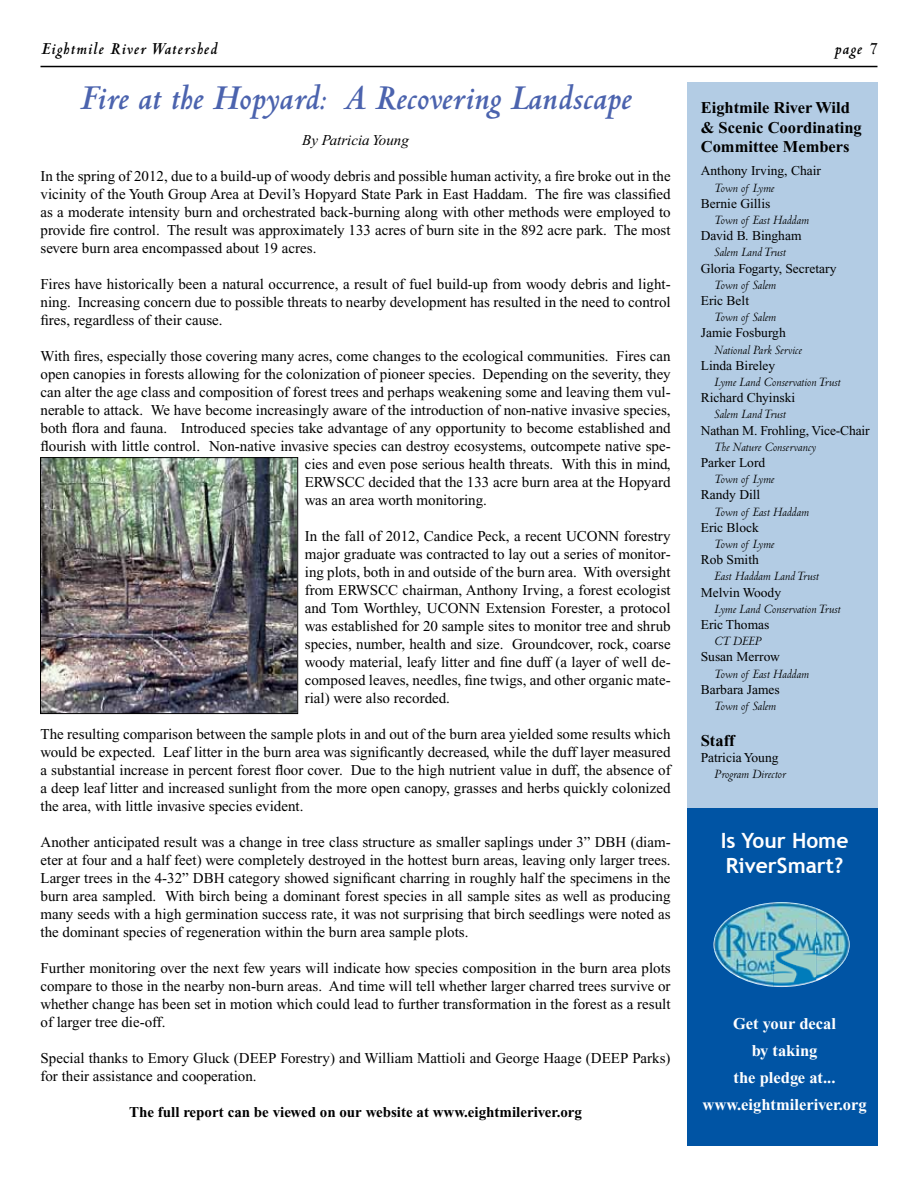
<style>
.page{position:relative;width:918px;height:1188px;background:#fff}
.page>*{position:absolute;margin:0;border:0;box-sizing:border-box;transform-origin:0 0}
.t1{font:italic 700 37.5px "Centaur";color:#4b63ae}
.t2{font:700 21px/25.2px "Trebuchet MS";color:#fff}
.t3{font:italic 700 18px "Centaur";letter-spacing:.06em;color:#000}
.t4{font:700 16.5px/19.8px "Times New Roman";color:#000}
.t5{font:700 16.5px/27px "Times New Roman";color:#fff;text-align:center}
.t6{font:15px/18px "Times New Roman";color:#000;text-align:justify}
.t7{font:700 15px "Times New Roman";color:#000}
.t8{font:italic 15px "Times New Roman";color:#000}
.t9{font:italic 13.5px "Centaur";color:#000}
.t10{font:13.5px "Times New Roman";color:#000}
</style>
<div class="page">
<hr style="left:40px;top:66px;width:838px;height:1px;background:#000">
<div style="left:687px;top:82px;width:191px;height:727px;background:#b3cce4"></div>
<img style="left:42px;top:459px;width:254px;height:253px">
<div style="left:40px;top:457px;width:258px;height:257px;border:1px solid #000"></div>
<div style="left:687px;top:809px;width:191px;height:337px;background:#0054a4"></div>
<img style="left:714px;top:902px;width:102px;height:85px">
<img style="left:816px;top:908px;width:34px;height:67px">
<img style="left:816px;top:975px;width:13px;height:6px">
<p class="t3" style="left:42px;top:39px;width:177px">Eightmile River Watershed</p>
<p class="t3" style="left:835px;top:39px;width:44px">page 7</p>
<h1 class="t1" style="left:80px;top:79px;width:553px">Fire at the Hopyard: A Recovering Landscape</h1>
<p class="t8" style="left:302px;top:132px;width:108px">By Patricia Young</p>
<p class="t6" style="left:41px;top:167px;width:632px">In the spring of 2012, due to a build-up of woody debris and possible human activity, a fire broke out in the vicinity of the Youth Group Area at Devil’s Hopyard State Park in East Haddam. The fire was classified as a moderate intensity burn and orchestrated back-burning along with other methods were employed to provide fire control. The result was approximately 133 acres of burn site in the 892 acre park. The most severe burn area encompassed about 19 acres.</p>
<p class="t6" style="left:41px;top:275px;width:632px">Fires have historically been a natural occurrence, a result of fuel build-up from woody debris and light&shy;ning. Increasing concern due to possible threats to nearby development has resulted in the need to control fires, regardless of their cause.</p>
<p class="t6" style="left:41px;top:347px;width:632px">With fires, especially those covering many acres, come changes to the ecological communities. Fires can</p>
<p class="t6" style="left:41px;top:365px;width:632px">open canopies in forests allowing for the colonization of pioneer species. Depending on the severity, they</p>
<p class="t6" style="left:41px;top:383px;width:632px">can alter the age class and composition of forest trees and perhaps weakening some and leaving them vul-</p>
<p class="t6" style="left:41px;top:401px;width:632px">nerable to attack. We have become increasingly aware of the introduction of non-native invasive species,</p>
<p class="t6" style="left:41px;top:419px;width:632px">both flora and fauna. Introduced species take advantage of any opportunity to become established and</p>
<p class="t6" style="left:41px;top:437px;width:632px">flourish with little control. Non-native invasive species can destroy ecosystems, outcompete native spe-</p>
<p class="t6" style="left:305px;top:455px;width:367px">cies and even pose serious health threats. With this in mind,</p>
<p class="t6" style="left:305px;top:473px;width:367px">ERWSCC decided that the 133 acre burn area at the Hopyard</p>
<p class="t6" style="left:305px;top:491px;width:184px">was an area worth monitoring.</p>
<p class="t6" style="left:305px;top:527px;width:367px">In the fall of 2012, Candice Peck, a recent UCONN forestry major graduate was contracted to lay out a series of monitor&shy;ing plots, both in and outside of the burn area. With oversight from ERWSCC chairman, Anthony Irving, a forest ecologist and Tom Worthley, UCONN Extension Forester, a protocol was established for 20 sample sites to monitor tree and shrub species, number, health and size. Groundcover, rock, coarse woody material, leafy litter and fine duff (a layer of well de&shy;composed leaves, needles, fine twigs, and other organic mate&shy;rial) were also recorded.</p>
<p class="t6" style="left:41px;top:725px;width:632px">The resulting comparison between the sample plots in and out of the burn area yielded some results which would be expected. Leaf litter in the burn area was significantly decreased, while the duff layer measured a substantial increase in percent forest floor cover. Due to the high nutrient value in duff, the absence of a deep leaf litter and increased sunlight from the more open canopy, grasses and herbs quickly colonized the area, with little invasive species evident.</p>
<p class="t6" style="left:41px;top:833px;width:632px">Another anticipated result was a change in tree class structure as smaller saplings under 3” DBH (diam&shy;eter at four and a half feet) were completely destroyed in the hottest burn areas, leaving only larger trees.<br>Larger trees in the 4-32” DBH category showed significant charring in roughly half the specimens in the burn area sampled. With birch being a dominant forest species in all sample sites as well as producing many seeds with a high germination success rate, it was not surprising that birch seedlings were noted as the dominant species of regeneration within the burn area sample plots.</p>
<p class="t6" style="left:41px;top:959px;width:632px">Further monitoring over the next few years will indicate how species composition in the burn area plots compare to those in the nearby non-burn areas. And time will tell whether larger charred trees survive or whether change has been set in motion which could lead to further transformation in the forest as a result of larger tree die-off.</p>
<p class="t6" style="left:41px;top:1049px;width:632px">Special thanks to Emory Gluck (DEEP Forestry) and William Mattioli and George Haage (DEEP Parks) for their assistance and cooperation.</p>
<p class="t7" style="left:129px;top:1104px;width:454px">The full report can be viewed on our website at www.eightmileriver.org</p>
<p class="t4" style="left:701px;top:97px;width:163px">Eightmile River Wild &amp; Scenic Coordinating<br>Committee Members</p>
<p class="t10" style="left:701px;top:163px;width:122px">Anthony Irving, Chair</p>
<p class="t9" style="left:714px;top:180px;width:61px">Town of Lyme</p>
<p class="t10" style="left:701px;top:196px;width:71px">Bernie Gillis</p>
<p class="t9" style="left:714px;top:213px;width:96px">Town of East Haddam</p>
<p class="t10" style="left:701px;top:228px;width:102px">David B. Bingham</p>
<p class="t9" style="left:714px;top:245px;width:73px">Salem Land Trust</p>
<p class="t10" style="left:701px;top:261px;width:137px">Gloria Fogarty, Secretary</p>
<p class="t9" style="left:714px;top:278px;width:63px">Town of Salem</p>
<p class="t10" style="left:701px;top:293px;width:50px">Eric Belt</p>
<p class="t9" style="left:714px;top:310px;width:63px">Town of Salem</p>
<p class="t10" style="left:701px;top:325px;width:87px">Jamie Fosburgh</p>
<p class="t9" style="left:714px;top:342px;width:89px">National Park Service</p>
<p class="t10" style="left:701px;top:358px;width:76px">Linda Bireley</p>
<p class="t9" style="left:714px;top:375px;width:128px">Lyme Land Conservation Trust</p>
<p class="t10" style="left:701px;top:390px;width:96px">Richard Chyinski</p>
<p class="t9" style="left:714px;top:407px;width:73px">Salem Land Trust</p>
<p class="t10" style="left:701px;top:423px;width:170px">Nathan M. Frohling, Vice-Chair</p>
<p class="t9" style="left:714px;top:440px;width:103px">The Nature Conservancy</p>
<p class="t10" style="left:701px;top:455px;width:66px">Parker Lord</p>
<p class="t9" style="left:714px;top:472px;width:61px">Town of Lyme</p>
<p class="t10" style="left:701px;top:487px;width:61px">Randy Dill</p>
<p class="t9" style="left:714px;top:504px;width:96px">Town of East Haddam</p>
<p class="t10" style="left:701px;top:520px;width:60px">Eric Block</p>
<p class="t9" style="left:714px;top:537px;width:61px">Town of Lyme</p>
<p class="t10" style="left:701px;top:552px;width:60px">Rob Smith</p>
<p class="t9" style="left:714px;top:569px;width:106px">East Haddam Land Trust</p>
<p class="t10" style="left:701px;top:585px;width:82px">Melvin Woody</p>
<p class="t9" style="left:714px;top:602px;width:128px">Lyme Land Conservation Trust</p>
<p class="t10" style="left:701px;top:617px;width:70px">Eric Thomas</p>
<p class="t9" style="left:714px;top:634px;width:49px">CT DEEP</p>
<p class="t10" style="left:701px;top:649px;width:80px">Susan Merrow</p>
<p class="t9" style="left:714px;top:666px;width:96px">Town of East Haddam</p>
<p class="t10" style="left:701px;top:682px;width:81px">Barbara James</p>
<p class="t9" style="left:714px;top:699px;width:63px">Town of Salem</p>
<p class="t4" style="left:701px;top:731px;width:35px">Staff</p>
<p class="t10" style="left:701px;top:750px;width:79px">Patricia Young</p>
<p class="t9" style="left:714px;top:767px;width:73px">Program Director</p>
<h2 class="t2" style="left:721px;top:827px;width:129px">Is Your Home<br>RiverSmart?</h2>
<p class="t5" style="left:703px;top:1010px;width:166px">Get your decal<br>by taking<br>the pledge at... www.eightmileriver.org</p>
</div>
